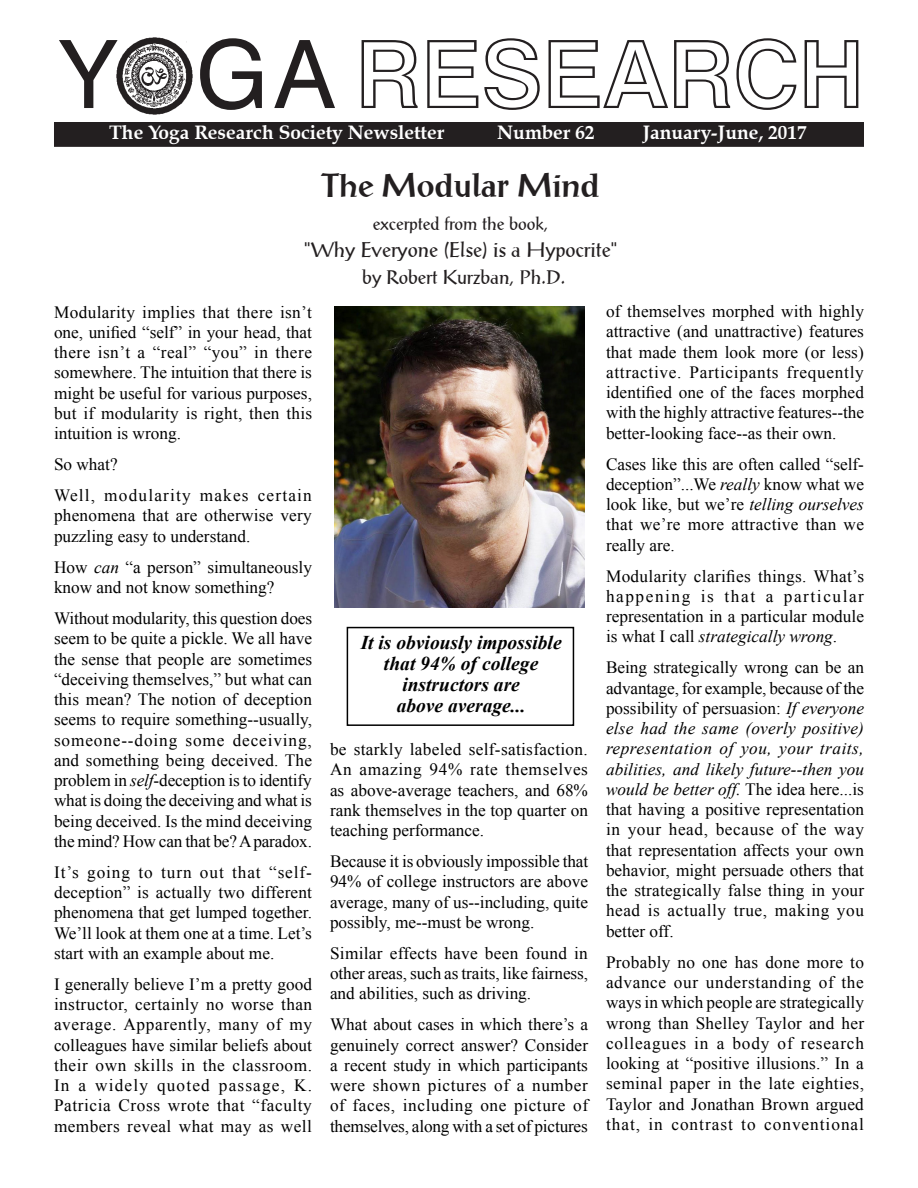
<style>
.page{position:relative;width:918px;height:1188px;background:#fff}
.page>*{position:absolute;margin:0;border:0;box-sizing:border-box;transform-origin:0 0}
.Masthead{font:94.5px "Swiss 721 BT Bold Outline";letter-spacing:-.02em;color:#231f20}
.Headline{font:700 33px "My Prose Bold 9";color:#231f20}
.Headline-2{font:21px "My Prose Norm 3";color:#231f20}
.t1{font:italic 700 19.5px/21px "Times New Roman";color:#000;text-align:center}
.Mastsubhead{font:700 19.5px "Zapf Calligraphic 801 BT";color:#fff}
.Headline-3{font:19.5px "My Prose Norm 3";color:#231f20}
.Headline-4{font:18px "My Prose Norm 3";color:#231f20}
.t2{font:17.25px/20.2px "Times New Roman";color:#000;text-align:justify}
.s1{font-family:"Swiss 721 BT"}
.s2{font-style:italic}
</style>
<div class="page">
<div style="left:55px;top:123px;width:808px;height:23px;background:#231f20"></div>
<div style="left:54px;top:122px;width:810px;height:25px;border:2px solid #231f20"></div>
<div style="left:347px;top:627px;width:227px;height:99px;border:2px solid #000"></div>
<img style="left:116px;top:38px;width:77px;height:76px">
<img style="left:335px;top:306px;width:249px;height:302px">
<p class="Masthead" style="left:60px;top:18px;width:807px"><span class="s1">Y GA</span> RESEARCH</p>
<p class="Mastsubhead" style="left:109px;top:121px;width:337px">The Yoga Research Society Newsletter</p>
<p class="Mastsubhead" style="left:497px;top:121px;width:99px">Number 62</p>
<p class="Mastsubhead" style="left:643px;top:121px;width:166px">January-June, 2017</p>
<p class="Headline" style="left:321px;top:164px;width:280px">The Modular Mind</p>
<p class="Headline-4" style="left:373px;top:213px;width:177px">excerpted from the book,</p>
<p class="Headline-2" style="left:304px;top:237px;width:315px">"Why Everyone (Else) is a Hypocrite"</p>
<p class="Headline-3" style="left:362px;top:265px;width:205px">by Robert Kurzban, Ph.D.</p>
<p class="t2" style="left:54px;top:301px;width:260px">Modularity implies that there isn’t one, unified “self” in your head, that there isn’t a “real” “you” in there somewhere. The intuition that there is might be useful for various purposes, but if modularity is right, then this intuition is wrong.</p>
<p class="t2" style="left:54px;top:454px;width:65px">So what?</p>
<p class="t2" style="left:54px;top:485px;width:259px">Well, modularity makes certain phenomena that are otherwise very puzzling easy to understand.</p>
<p class="t2" style="left:54px;top:557px;width:260px">How <span class="s2">can</span> “a person” simultaneously know and not know something?</p>
<p class="t2" style="left:54px;top:608px;width:260px">Without modularity, this question does seem to be quite a pickle. We all have the sense that people are sometimes “deceiving themselves,” but what can this mean? The notion of deception seems to require something--usually, someone--doing some deceiving, and something being deceived. The problem in <span class="s2">self</span>-deception is to identify what is doing the deceiving and what is being deceived. Is the mind deceiving the mind? How can that be? A paradox.</p>
<p class="t2" style="left:54px;top:862px;width:260px">It’s going to turn out that “self&shy;deception” is actually two different phenomena that get lumped together.<br>We’ll look at them one at a time. Let’s start with an example about me.</p>
<p class="t2" style="left:54px;top:974px;width:260px">I generally believe I’m a pretty good instructor, certainly no worse than average. Apparently, many of my colleagues have similar beliefs about their own skills in the classroom.<br>In a widely quoted passage, K.<br>Patricia Cross wrote that “faculty members reveal what may as well</p>
<p class="t2" style="left:606px;top:301px;width:260px">of themselves morphed with highly attractive (and unattractive) features that made them look more (or less) attractive. Participants frequently identified one of the faces morphed with the highly attractive features--the better-looking face--as their own.</p>
<p class="t2" style="left:606px;top:453px;width:260px">Cases like this are often called “self&shy;deception”...We <span class="s2">really</span> know what we look like, but we’re <span class="s2">telling ourselves </span>that we’re more attractive than we really are.</p>
<p class="t2" style="left:606px;top:565px;width:260px">Modularity clarifies things. What’s happening is that a particular representation in a particular module is what I call <span class="s2">strategically wrong</span>.</p>
<p class="t2" style="left:606px;top:657px;width:260px">Being strategically wrong can be an advantage, for example, because of the possibility of persuasion: <span class="s2">If everyone else had the same (overly positive) representation of you, your traits, abilities, and likely future--then you would be better off.</span> The idea here...is that having a positive representation in your head, because of the way that representation affects your own behavior, might persuade others that the strategically false thing in your head is actually true, making you better off.</p>
<p class="t2" style="left:606px;top:952px;width:260px">Probably no one has done more to advance our understanding of the ways in which people are strategically wrong than Shelley Taylor and her colleagues in a body of research looking at “positive illusions.” In a seminal paper in the late eighties, Taylor and Jonathan Brown argued that, in contrast to conventional</p>
<p class="t1" style="left:361px;top:631px;width:202px">It is obviously impossible that 94% of college instructors are<br>above average...</p>
<p class="t2" style="left:330px;top:739px;width:260px">be starkly labeled self-satisfaction.<br>An amazing 94% rate themselves as above-average teachers, and 68% rank themselves in the top quarter on teaching performance.</p>
<p class="t2" style="left:330px;top:851px;width:260px">Because it is obviously impossible that 94% of college instructors are above average, many of us--including, quite possibly, me--must be wrong.</p>
<p class="t2" style="left:330px;top:943px;width:260px">Similar effects have been found in other areas, such as traits, like fairness, and abilities, such as driving.</p>
<p class="t2" style="left:330px;top:1014px;width:260px">What about cases in which there’s a genuinely correct answer? Consider a recent study in which participants were shown pictures of a number of faces, including one picture of themselves, along with a set of pictures</p>
</div>
